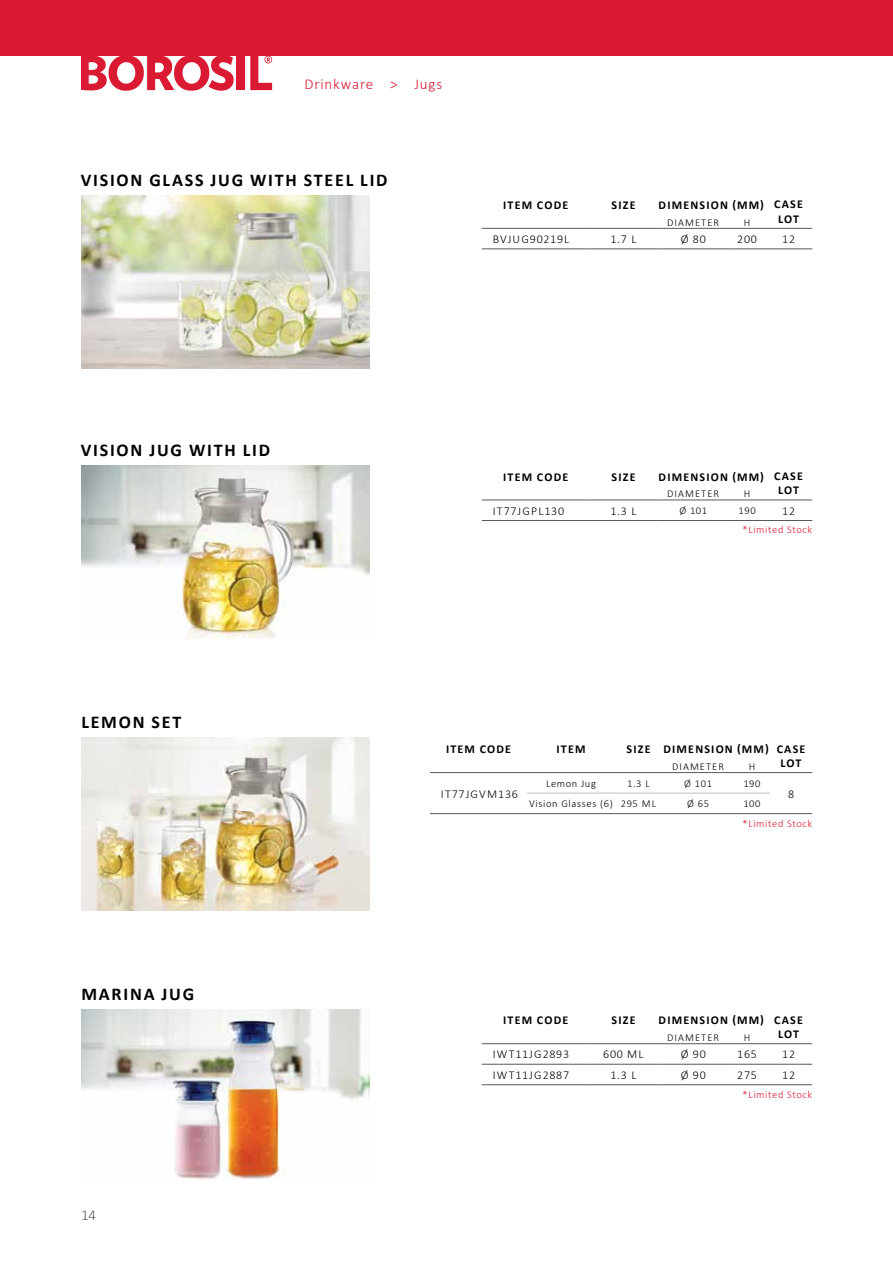
<style>
.page{position:relative;width:893px;height:1263px;background:#fff}
.page>*{position:absolute;margin:0;border:0;box-sizing:border-box;transform-origin:0 0}
.t1{font:700 18px "Calibri";letter-spacing:.1em;color:#000}
.t2{font:300 15px "Calibri";letter-spacing:.06em;color:#da1a32}
.t3{font:300 15px "Calibri";color:#58595b}
.t4{font:700 12px "Calibri";letter-spacing:.1em;color:#000}
.t5{font:300 12px "Calibri";letter-spacing:.06em;color:#000}
.t6{font:300 12px "Calibri";letter-spacing:.08em;color:#000}
.t7{font:300 10.5px "Calibri";letter-spacing:.06em;color:#000}
.t8{font:300 10.5px "Calibri";letter-spacing:.06em;color:#da1a32}
.t9{font:300 10.5px "Calibri";letter-spacing:.1em;color:#000}
</style>
<div class="page">
<div style="left:0;top:0;width:893px;height:56px;background:#da1a32"></div>
<div style="left:237px;top:56px;width:8px;height:34px;background:#da1a32"></div>
<svg style="left:250px;top:56px;width:22px;height:34px"></svg>
<svg style="left:81px;top:56px;width:153px;height:35px"></svg>
<hr style="left:482px;top:249px;width:108px;height:1px;background:#58595b">
<hr style="left:590px;top:249px;width:67px;height:1px;background:#58595b">
<hr style="left:482px;top:228px;width:108px;height:1px;background:#58595b">
<hr style="left:590px;top:228px;width:67px;height:1px;background:#58595b">
<hr style="left:729px;top:228px;width:36px;height:1px;background:#58595b">
<hr style="left:765px;top:228px;width:47px;height:1px;background:#58595b">
<hr style="left:729px;top:249px;width:36px;height:1px;background:#58595b">
<hr style="left:765px;top:249px;width:47px;height:1px;background:#58595b">
<hr style="left:657px;top:228px;width:72px;height:1px;background:#58595b">
<hr style="left:657px;top:249px;width:72px;height:1px;background:#58595b">
<img style="left:81px;top:195px;width:288px;height:173px">
<hr style="left:482px;top:520px;width:108px;height:1px;background:#58595b">
<hr style="left:590px;top:520px;width:67px;height:1px;background:#58595b">
<hr style="left:482px;top:500px;width:108px;height:1px;background:#58595b">
<hr style="left:590px;top:500px;width:67px;height:1px;background:#58595b">
<hr style="left:729px;top:500px;width:36px;height:1px;background:#58595b">
<hr style="left:765px;top:500px;width:47px;height:1px;background:#58595b">
<hr style="left:729px;top:520px;width:36px;height:1px;background:#58595b">
<hr style="left:765px;top:520px;width:47px;height:1px;background:#58595b">
<hr style="left:657px;top:500px;width:72px;height:1px;background:#58595b">
<hr style="left:657px;top:520px;width:72px;height:1px;background:#58595b">
<img style="left:81px;top:466px;width:288px;height:173px">
<img style="left:81px;top:737px;width:288px;height:173px">
<hr style="left:430px;top:813px;width:97px;height:1px;background:#58595b">
<hr style="left:770px;top:813px;width:42px;height:1px;background:#58595b">
<hr style="left:527px;top:793px;width:88px;height:1px;background:#bcbec0">
<hr style="left:615px;top:793px;width:47px;height:1px;background:#bcbec0">
<hr style="left:662px;top:793px;width:72px;height:1px;background:#bcbec0">
<hr style="left:734px;top:793px;width:36px;height:1px;background:#bcbec0">
<hr style="left:734px;top:772px;width:36px;height:1px;background:#58595b">
<hr style="left:430px;top:772px;width:97px;height:1px;background:#58595b">
<hr style="left:662px;top:772px;width:72px;height:1px;background:#58595b">
<hr style="left:770px;top:772px;width:42px;height:1px;background:#58595b">
<hr style="left:527px;top:813px;width:88px;height:1px;background:#58595b">
<hr style="left:615px;top:813px;width:47px;height:1px;background:#58595b">
<hr style="left:662px;top:813px;width:72px;height:1px;background:#58595b">
<hr style="left:734px;top:813px;width:36px;height:1px;background:#58595b">
<hr style="left:527px;top:772px;width:88px;height:1px;background:#58595b">
<hr style="left:615px;top:772px;width:47px;height:1px;background:#58595b">
<hr style="left:482px;top:1064px;width:108px;height:1px;background:#58595b">
<hr style="left:590px;top:1064px;width:67px;height:1px;background:#58595b">
<hr style="left:729px;top:1064px;width:36px;height:1px;background:#58595b">
<hr style="left:765px;top:1064px;width:47px;height:1px;background:#58595b">
<hr style="left:482px;top:1043px;width:108px;height:1px;background:#58595b">
<hr style="left:590px;top:1043px;width:67px;height:1px;background:#58595b">
<hr style="left:729px;top:1043px;width:36px;height:1px;background:#58595b">
<hr style="left:765px;top:1043px;width:47px;height:1px;background:#58595b">
<hr style="left:482px;top:1084px;width:108px;height:1px;background:#58595b">
<hr style="left:590px;top:1084px;width:67px;height:1px;background:#58595b">
<hr style="left:729px;top:1084px;width:36px;height:1px;background:#58595b">
<hr style="left:765px;top:1084px;width:47px;height:1px;background:#58595b">
<hr style="left:657px;top:1064px;width:72px;height:1px;background:#58595b">
<hr style="left:657px;top:1084px;width:72px;height:1px;background:#58595b">
<hr style="left:657px;top:1043px;width:72px;height:1px;background:#58595b">
<img style="left:81px;top:1009px;width:288px;height:171px">
<p class="t2" style="left:304px;top:75px;width:140px">Drinkware &gt; Jugs</p>
<h1 class="t1" style="left:81px;top:168px;width:308px">VISION GLASS JUG WITH STEEL LID</h1>
<p class="t4" style="left:503px;top:197px;width:67px">ITEM CODE</p>
<p class="t4" style="left:611px;top:197px;width:26px">SIZE</p>
<p class="t4" style="left:659px;top:197px;width:146px">DIMENSION (MM) CASE</p>
<p class="t9" style="left:667px;top:216px;width:53px">DIAMETER</p>
<p class="t7" style="left:744px;top:216px;width:8px">H</p>
<p class="t4" style="left:778px;top:210px;width:23px">LOT</p>
<p class="t5" style="left:493px;top:232px;width:78px">BVJUG90219L</p>
<p class="t5" style="left:610px;top:232px;width:27px">1.7 L</p>
<p class="t5" style="left:681px;top:232px;width:27px">Ø 80</p>
<p class="t5" style="left:737px;top:232px;width:21px">200</p>
<p class="t5" style="left:782px;top:232px;width:14px">12</p>
<h1 class="t1" style="left:81px;top:438px;width:191px">VISION JUG WITH LID</h1>
<h1 class="t1" style="left:81px;top:710px;width:101px">LEMON SET</h1>
<h1 class="t1" style="left:81px;top:981px;width:114px">MARINA JUG</h1>
<p class="t3" style="left:81px;top:1205px;width:17px">14</p>
<p class="t4" style="left:503px;top:468px;width:67px">ITEM CODE</p>
<p class="t4" style="left:611px;top:468px;width:26px">SIZE</p>
<p class="t4" style="left:659px;top:468px;width:146px">DIMENSION (MM) CASE</p>
<p class="t9" style="left:667px;top:487px;width:53px">DIAMETER</p>
<p class="t7" style="left:744px;top:487px;width:8px">H</p>
<p class="t4" style="left:778px;top:482px;width:23px">LOT</p>
<p class="t6" style="left:493px;top:503px;width:73px">IT77JGPL130</p>
<p class="t5" style="left:610px;top:503px;width:27px">1.3 L</p>
<p class="t7" style="left:679px;top:504px;width:29px">Ø 101</p>
<p class="t7" style="left:738px;top:504px;width:19px">190</p>
<p class="t5" style="left:782px;top:503px;width:14px">12</p>
<p class="t8" style="left:742px;top:523px;width:71px">*Limited Stock</p>
<p class="t4" style="left:446px;top:741px;width:67px">ITEM CODE</p>
<p class="t4" style="left:556px;top:741px;width:31px">ITEM</p>
<p class="t4" style="left:626px;top:741px;width:180px">SIZE DIMENSION (MM) CASE</p>
<p class="t9" style="left:672px;top:760px;width:53px">DIAMETER</p>
<p class="t7" style="left:749px;top:760px;width:8px">H</p>
<p class="t4" style="left:781px;top:754px;width:23px">LOT</p>
<p class="t6" style="left:441px;top:786px;width:78px">IT77JGVM136</p>
<p class="t7" style="left:546px;top:777px;width:51px">Lemon Jug</p>
<p class="t7" style="left:627px;top:777px;width:24px">1.3 L</p>
<p class="t7" style="left:684px;top:777px;width:29px">Ø 101</p>
<p class="t7" style="left:743px;top:777px;width:19px">190</p>
<p class="t5" style="left:788px;top:786px;width:8px">8</p>
<p class="t7" style="left:529px;top:797px;width:128px">Vision Glasses (6) 295 ML</p>
<p class="t7" style="left:687px;top:797px;width:23px">Ø 65</p>
<p class="t7" style="left:743px;top:797px;width:19px">100</p>
<p class="t8" style="left:742px;top:817px;width:71px">*Limited Stock</p>
<p class="t4" style="left:503px;top:1012px;width:67px">ITEM CODE</p>
<p class="t4" style="left:611px;top:1012px;width:26px">SIZE</p>
<p class="t4" style="left:659px;top:1012px;width:146px">DIMENSION (MM) CASE</p>
<p class="t9" style="left:667px;top:1031px;width:53px">DIAMETER</p>
<p class="t7" style="left:744px;top:1031px;width:8px">H</p>
<p class="t4" style="left:778px;top:1025px;width:23px">LOT</p>
<p class="t6" style="left:493px;top:1047px;width:78px">IWT11JG2893</p>
<p class="t5" style="left:603px;top:1047px;width:42px">600 ML</p>
<p class="t5" style="left:681px;top:1047px;width:27px">Ø 90</p>
<p class="t5" style="left:737px;top:1047px;width:21px">165</p>
<p class="t5" style="left:782px;top:1047px;width:14px">12</p>
<p class="t6" style="left:493px;top:1067px;width:78px">IWT11JG2887</p>
<p class="t5" style="left:610px;top:1067px;width:27px">1.3 L</p>
<p class="t5" style="left:681px;top:1067px;width:27px">Ø 90</p>
<p class="t5" style="left:737px;top:1067px;width:21px">275</p>
<p class="t5" style="left:782px;top:1067px;width:14px">12</p>
<p class="t8" style="left:742px;top:1087px;width:71px">*Limited Stock</p>
</div>
